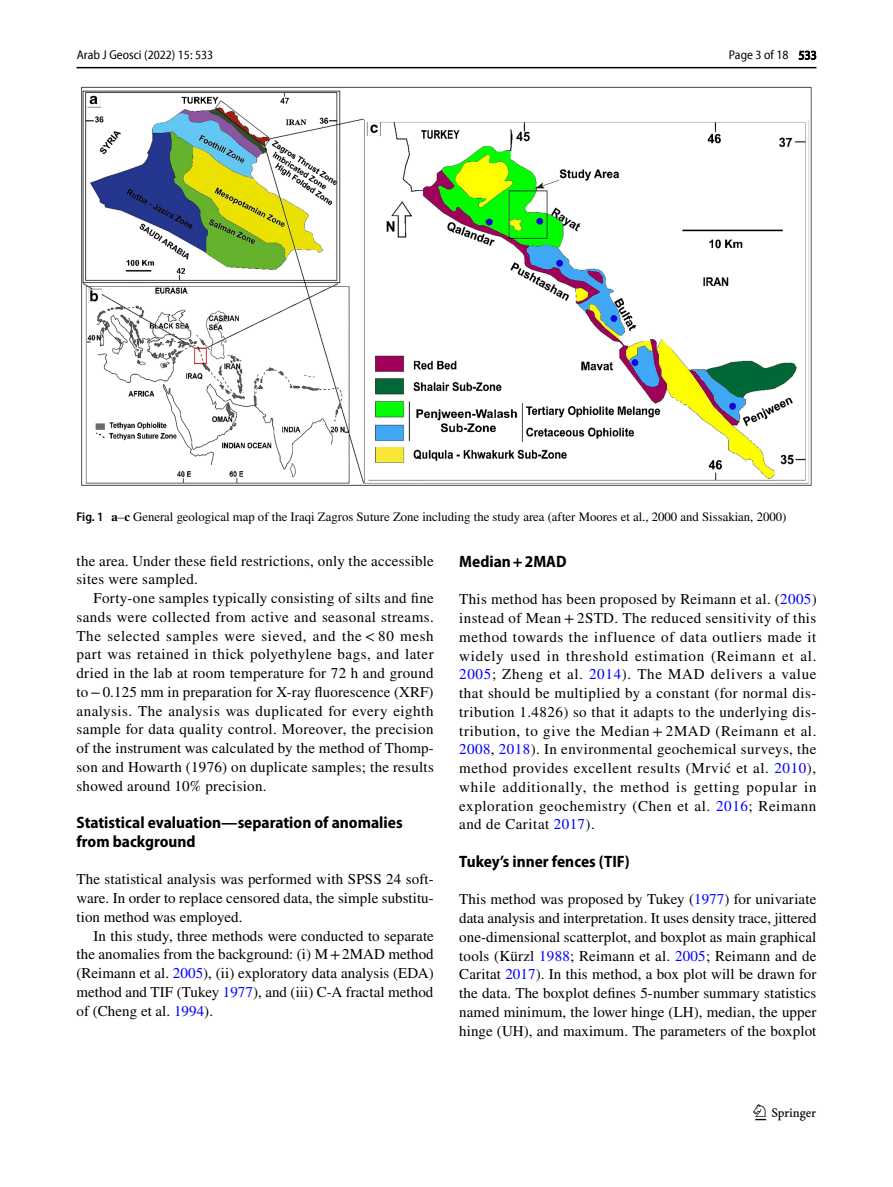
<style>
.page{position:relative;width:893px;height:1187px;background:#fff}
.page>*{position:absolute;margin:0;border:0;box-sizing:border-box;transform-origin:0 0}
.t1{font:22.5px "Springnew Regular 3";color:#000}
.t2{font:700 semi-condensed 16.5px/18.8px "Myriad Pro";color:#000}
.t3{font:15px/18.8px "STIX";letter-spacing:.015em;color:#000;text-align:justify}
.t4{font:12.75px "STIX";color:#000}
.t5{font:semi-condensed 12.75px "Myriad Pro Unic";color:#000}
.s1{font-family:"Myriad Pro";font-weight:600;font-stretch:semi-condensed}
.s2{font-weight:700}
.s3{color:#00f}
</style>
<div class="page">
<hr style="left:77px;top:67px;width:739px;height:1px;background:#000">
<img style="left:81px;top:87px;width:731px;height:399px">
<p class="t5" style="left:77px;top:50px;width:138px">Arab J Geosci (2022) 15: 533</p>
<p class="t5" style="left:729px;top:50px;width:90px">Page 3 of 18 533</p>
<p class="t4" style="left:77px;top:508px;width:711px"><span class="s1">Fig. 1</span> <span class="s2">a</span>–<span class="s2">c</span> General geological map of the Iraqi Zagros Suture Zone including the study area (after Moores et al., 2000 and Sissakian, 2000)</p>
<p class="t3" style="left:77px;top:552px;width:359px">the area. Under these field restrictions, only the accessible sites were sampled.</p>
<p class="t3" style="left:77px;top:589px;width:359px;text-indent:17px">Forty-one samples typically consisting of silts and fine sands were collected from active and seasonal streams.<br>The selected samples were sieved, and the &lt; 80 mesh part was retained in thick polyethylene bags, and later dried in the lab at room temperature for 72 h and ground to−0.125 mm in preparation for X-ray fluorescence (XRF) analysis. The analysis was duplicated for every eighth sample for data quality control. Moreover, the precision of the instrument was calculated by the method of Thomp&shy;son and Howarth (1976) on duplicate samples; the results showed around 10% precision.</p>
<p class="t2" style="left:77px;top:813px;width:328px">Statistical evaluation—separation of anomalies from background</p>
<p class="t3" style="left:77px;top:871px;width:359px">The statistical analysis was performed with SPSS 24 soft&shy;ware. In order to replace censored data, the simple substitu&shy;tion method was employed.</p>
<p class="t3" style="left:77px;top:927px;width:359px;text-indent:17px">In this study, three methods were conducted to separate the anomalies from the background: (i) M+2MAD method (Reimann et al. <span class="s3">2005</span>), (ii) exploratory data analysis (EDA) method and TIF (Tukey <span class="s3">1977</span>), and (iii) C-A fractal method of (Cheng et al. <span class="s3">1994</span>).</p>
<p class="t2" style="left:459px;top:552px;width:109px">Median+2MAD</p>
<p class="t3" style="left:459px;top:590px;width:359px">This method has been proposed by Reimann et al. (<span class="s3">2005</span>) instead of Mean + 2STD. The reduced sensitivity of this method towards the influence of data outliers made it widely used in threshold estimation (Reimann et al.<br><span class="s3">2005</span>; Zheng et al. <span class="s3">2014</span>). The MAD delivers a value that should be multiplied by a constant (for normal dis&shy;tribution 1.4826) so that it adapts to the underlying dis&shy;tribution, to give the Median + 2MAD (Reimann et al.<br><span class="s3">2008</span>, <span class="s3">2018</span>). In environmental geochemical surveys, the method provides excellent results (Mrvić et al. <span class="s3">2010</span>), while additionally, the method is getting popular in exploration geochemistry (Chen et al. <span class="s3">2016</span>; Reimann and de Caritat <span class="s3">2017</span>).</p>
<p class="t2" style="left:459px;top:852px;width:172px">Tukey’s inner fences (TIF)</p>
<p class="t3" style="left:459px;top:890px;width:359px">This method was proposed by Tukey (<span class="s3">1977</span>) for univariate data analysis and interpretation. It uses density trace, jittered one-dimensional scatterplot, and boxplot as main graphical tools (Kürzl <span class="s3">1988</span>; Reimann et al. <span class="s3">2005</span>; Reimann and de Caritat <span class="s3">2017</span>). In this method, a box plot will be drawn for the data. The boxplot defines 5-number summary statistics named minimum, the lower hinge (LH), median, the upper hinge (UH), and maximum. The parameters of the boxplot</p>
<h1 class="t1" style="left:755px;top:1104px;width:62px">1 3</h1>
</div>
